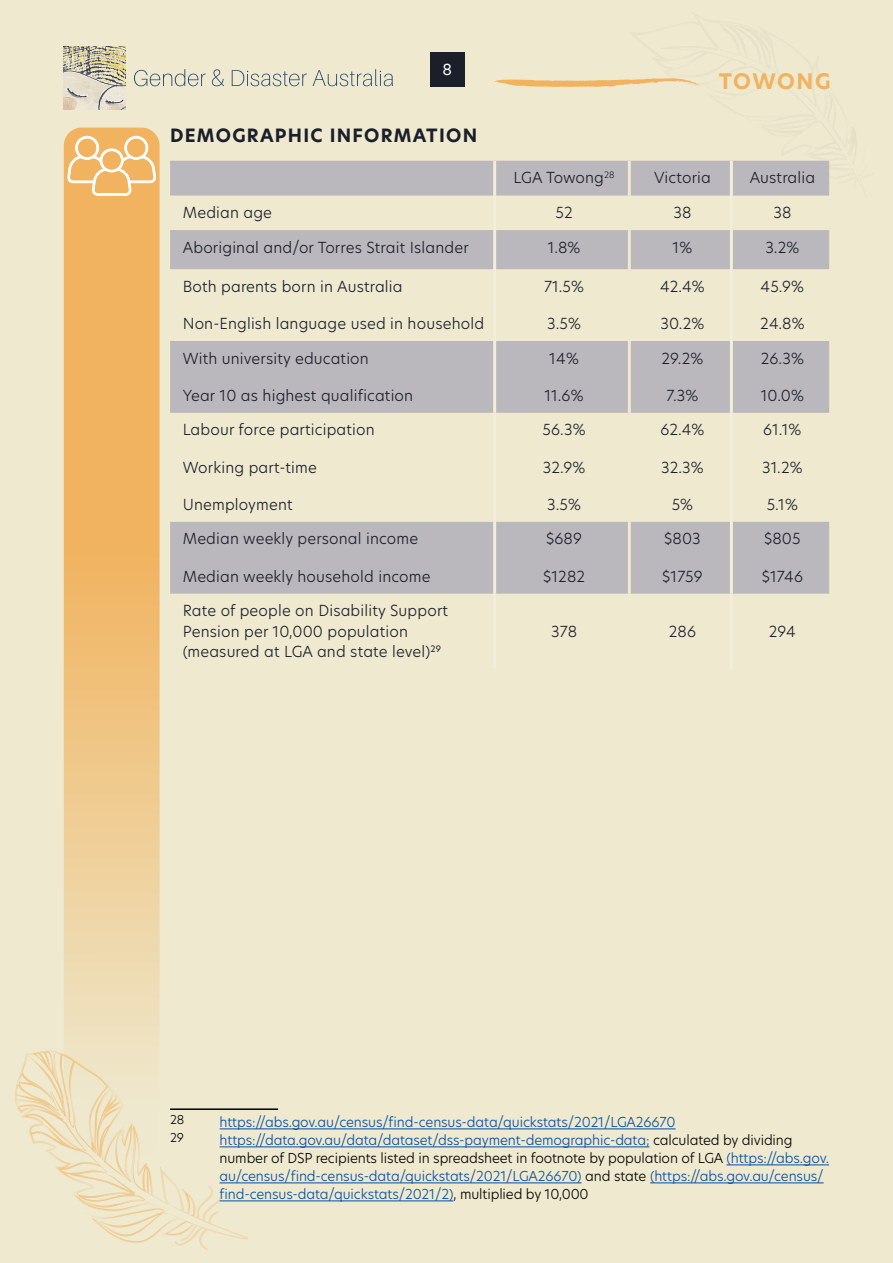
<style>
.page{position:relative;width:893px;height:1263px;background:#eee9cf}
.page>*{position:absolute;margin:0;border:0;box-sizing:border-box;transform-origin:0 0}
.t1{font:700 21px "New Hero";letter-spacing:.06em;color:#f1b35f}
.t2{font:700 18px "New Hero";letter-spacing:.07em;color:#1b1f2a}
.t3{font:300 15px/20.2px "New Hero";letter-spacing:.01em;color:#1b1f2a}
.t4{font:15px "New Hero";color:#fff}
.t5{font:300 13.5px/18px "New Hero";letter-spacing:-.01em;color:#034ea2}
.t6{font:300 12px "New Hero";color:#000}
.s1{color:#000}
</style>
<div class="page">
<div style="left:430px;top:52px;width:34px;height:34px;background:#1b1f2a"></div>
<svg style="left:202px;top:1128px;width:58px;height:122px"></svg>
<svg style="left:15px;top:1050px;width:187px;height:196px"></svg>
<svg style="left:64px;top:128px;width:96px;height:1029px;background:#efc484"></svg>
<svg style="left:134px;top:69px;width:72px;height:17px"></svg>
<svg style="left:212px;top:69px;width:12px;height:17px"></svg>
<svg style="left:232px;top:70px;width:75px;height:16px"></svg>
<svg style="left:313px;top:69px;width:80px;height:17px"></svg>
<img style="left:64px;top:47px;width:62px;height:62px">
<svg style="left:495px;top:78px;width:335px;height:91px"></svg>
<hr style="left:170px;top:1108px;width:108px;height:2px;background:#000">
<hr style="left:220px;top:1128px;width:456px;height:1px;background:#034ea2">
<hr style="left:220px;top:1146px;width:429px;height:1px;background:#034ea2">
<hr style="left:726px;top:1164px;width:103px;height:1px;background:#034ea2">
<hr style="left:220px;top:1182px;width:361px;height:1px;background:#034ea2">
<hr style="left:650px;top:1182px;width:174px;height:1px;background:#034ea2">
<hr style="left:220px;top:1200px;width:233px;height:1px;background:#034ea2">
<svg style="left:170px;top:161px;width:659px;height:433px"></svg>
<hr style="left:628px;top:161px;width:3px;height:35px;background:#eee9cf">
<hr style="left:628px;top:196px;width:3px;height:34px;background:#eee9cf">
<hr style="left:628px;top:230px;width:3px;height:39px;background:#eee9cf">
<hr style="left:628px;top:269px;width:3px;height:72px;background:#eee9cf">
<hr style="left:628px;top:341px;width:3px;height:72px;background:#eee9cf">
<hr style="left:628px;top:413px;width:3px;height:109px;background:#eee9cf">
<hr style="left:628px;top:522px;width:3px;height:72px;background:#eee9cf">
<hr style="left:730px;top:161px;width:3px;height:35px;background:#f3eedb">
<hr style="left:730px;top:196px;width:3px;height:34px;background:#f3eedb">
<hr style="left:730px;top:230px;width:3px;height:39px;background:#f3eedb">
<hr style="left:730px;top:269px;width:3px;height:72px;background:#f3eedb">
<hr style="left:730px;top:341px;width:3px;height:72px;background:#f3eedb">
<hr style="left:730px;top:413px;width:3px;height:109px;background:#f3eedb">
<hr style="left:730px;top:522px;width:3px;height:72px;background:#f3eedb">
<hr style="left:730px;top:594px;width:3px;height:75px;background:#f3eedb">
<hr style="left:493px;top:161px;width:3px;height:35px;background:#f3eedb">
<hr style="left:493px;top:196px;width:3px;height:34px;background:#f3eedb">
<hr style="left:493px;top:230px;width:3px;height:39px;background:#f3eedb">
<hr style="left:493px;top:269px;width:3px;height:72px;background:#f3eedb">
<hr style="left:493px;top:341px;width:3px;height:72px;background:#f3eedb">
<hr style="left:493px;top:413px;width:3px;height:109px;background:#f3eedb">
<hr style="left:493px;top:522px;width:3px;height:72px;background:#f3eedb">
<hr style="left:493px;top:594px;width:3px;height:75px;background:#f3eedb">
<svg style="left:67px;top:136px;width:89px;height:60px;background:#f3c380"></svg>
<p class="t4" style="left:442px;top:59px;width:11px">8</p>
<p class="t2" style="left:170px;top:123px;width:309px">DEMOGRAPHIC INFORMATION</p>
<h1 class="t1" style="left:719px;top:67px;width:113px">TOWONG</h1>
<p class="t3" style="left:513px;top:167px;width:103px">LGA Towong<sup>28</sup></p>
<p class="t3" style="left:654px;top:167px;width:58px">Victoria</p>
<p class="t3" style="left:750px;top:167px;width:67px">Australia</p>
<p class="t3" style="left:183px;top:202px;width:91px">Median age</p>
<p class="t3" style="left:555px;top:202px;width:19px">52</p>
<p class="t3" style="left:673px;top:202px;width:20px">38</p>
<p class="t3" style="left:773px;top:202px;width:20px">38</p>
<p class="t3" style="left:183px;top:237px;width:287px">Aboriginal and/or Torres Strait Islander</p>
<p class="t3" style="left:548px;top:237px;width:34px">1.8%</p>
<p class="t3" style="left:673px;top:237px;width:21px">1%</p>
<p class="t3" style="left:765px;top:237px;width:35px">3.2%</p>
<p class="t3" style="left:183px;top:276px;width:221px">Both parents born in Australia</p>
<p class="t3" style="left:183px;top:313px;width:303px">Non-English language used in household</p>
<p class="t3" style="left:544px;top:276px;width:42px">71.5%</p>
<p class="t3" style="left:547px;top:313px;width:35px">3.5%</p>
<p class="t3" style="left:660px;top:276px;width:46px">42.4%</p>
<p class="t3" style="left:660px;top:313px;width:45px">30.2%</p>
<p class="t3" style="left:761px;top:276px;width:45px">45.9%</p>
<p class="t3" style="left:760px;top:313px;width:46px">24.8%</p>
<p class="t3" style="left:183px;top:348px;width:188px">With university education</p>
<p class="t3" style="left:183px;top:385px;width:232px">Year 10 as highest qualification</p>
<p class="t3" style="left:183px;top:419px;width:193px">Labour force participation</p>
<p class="t3" style="left:183px;top:457px;width:136px">Working part-time</p>
<p class="t3" style="left:183px;top:494px;width:111px">Unemployment</p>
<p class="t3" style="left:183px;top:528px;width:237px">Median weekly personal income</p>
<p class="t3" style="left:183px;top:566px;width:249px">Median weekly household income</p>
<p class="t3" style="left:183px;top:600px;width:267px">Rate of people on Disability Support<br>Pension per 10,000 population (measured at LGA and state level)<sup>29</sup></p>
<p class="t3" style="left:549px;top:348px;width:31px">14%</p>
<p class="t3" style="left:545px;top:385px;width:41px">11.6%</p>
<p class="t3" style="left:542px;top:419px;width:45px">56.3%</p>
<p class="t3" style="left:543px;top:457px;width:44px">32.9%</p>
<p class="t3" style="left:547px;top:494px;width:35px">3.5%</p>
<p class="t3" style="left:546px;top:528px;width:37px">$689</p>
<p class="t3" style="left:543px;top:566px;width:44px">$1282</p>
<p class="t3" style="left:661px;top:348px;width:43px">29.2%</p>
<p class="t3" style="left:666px;top:385px;width:34px">7.3%</p>
<p class="t3" style="left:660px;top:419px;width:46px">62.4%</p>
<p class="t3" style="left:661px;top:457px;width:44px">32.3%</p>
<p class="t3" style="left:672px;top:494px;width:23px">5%</p>
<p class="t3" style="left:664px;top:528px;width:38px">$803</p>
<p class="t3" style="left:662px;top:566px;width:42px">$1759</p>
<p class="t3" style="left:761px;top:348px;width:45px">26.3%</p>
<p class="t3" style="left:761px;top:385px;width:45px">10.0%</p>
<p class="t3" style="left:763px;top:419px;width:40px">61.1%</p>
<p class="t3" style="left:762px;top:457px;width:42px">31.2%</p>
<p class="t3" style="left:767px;top:494px;width:33px">5.1%</p>
<p class="t3" style="left:764px;top:528px;width:38px">$805</p>
<p class="t3" style="left:762px;top:566px;width:43px">$1746</p>
<p class="t3" style="left:551px;top:620px;width:28px">378</p>
<p class="t3" style="left:669px;top:620px;width:29px">286</p>
<p class="t3" style="left:769px;top:620px;width:29px">294</p>
<p class="t6" style="left:170px;top:1111px;width:16px">28</p>
<p class="t5" style="left:220px;top:1113px;width:457px">https://abs.gov.au/census/find-census-data/quickstats/2021/LGA26670</p>
<p class="t6" style="left:170px;top:1129px;width:15px">29</p>
<p class="t5" style="left:220px;top:1131px;width:611px">https://data.gov.au/data/dataset/dss-payment-demographic-data; <span class="s1">calculated by dividing number of DSP recipients listed in spreadsheet in footnote by population of LGA</span> (https://abs.gov. au/census/find-census-data/quickstats/2021/LGA26670) <span class="s1">and state</span> (https://abs.gov.au/census/ find-census-data/quickstats/2021/2)<span class="s1">, multiplied by 10,000</span></p>
</div>
